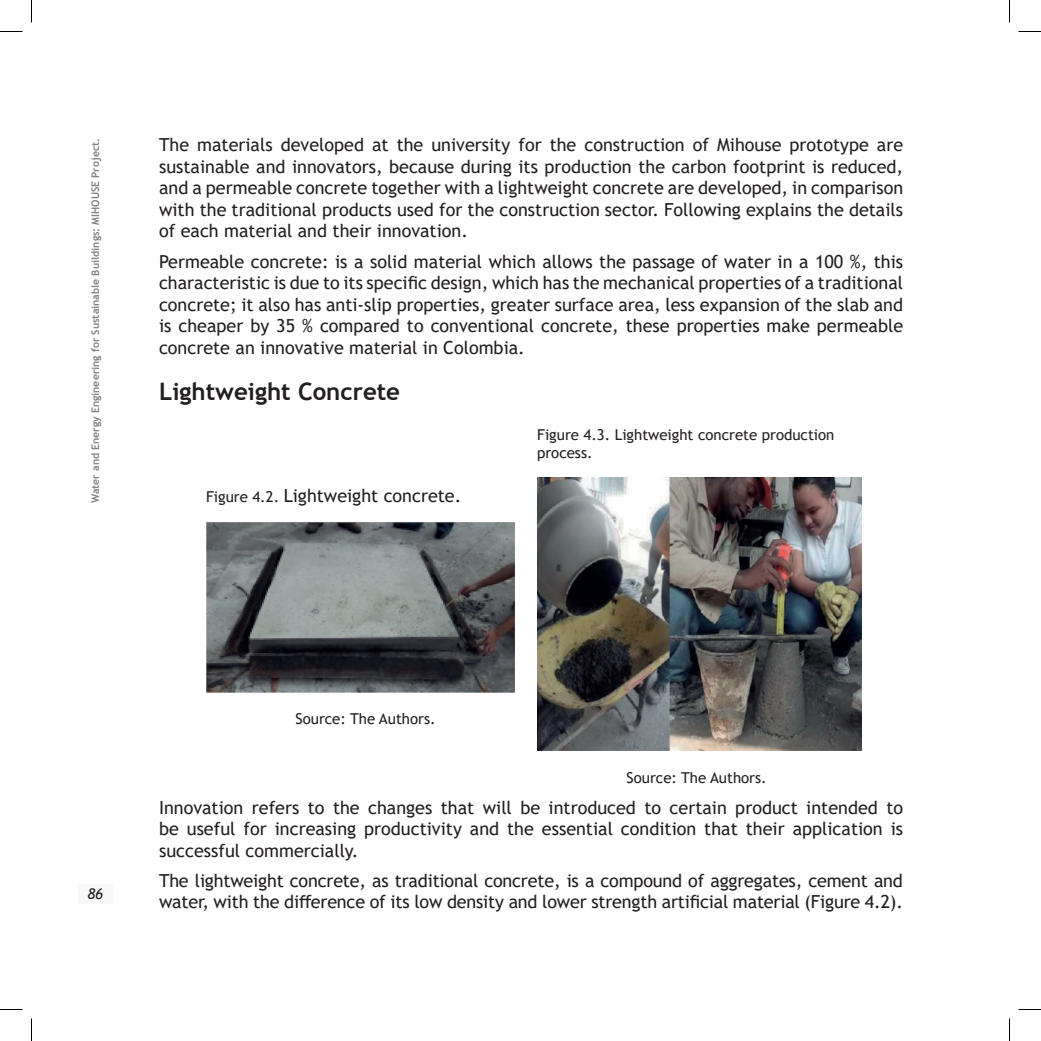
<style>
.page{position:relative;width:1041px;height:1041px;background:#fff}
.page>*{position:absolute;margin:0;border:0;box-sizing:border-box;transform-origin:0 0}
.titulo_2{font:700 24px "Trebuchet MS";color:#231f20}
.Cuerpo{font:18px/21.6px "Trebuchet MS";color:#231f20;text-align:justify}
.source{font:15px/18px "Trebuchet MS";color:#231f20}
.t1{font:italic 15px "Trebuchet MS";color:#231f20}
.t2{font:700 10.5px "Trebuchet MS";color:#808285}
.s1{font-size:15px}
</style>
<div class="page">
<div style="left:78px;top:884px;width:34px;height:19px;background:#f2f3f4"></div>
<img style="left:206px;top:522px;width:309px;height:171px">
<img style="left:537px;top:478px;width:324px;height:273px">
<svg style="left:0;top:31px;width:22px;height:1px"></svg>
<svg style="left:1018px;top:31px;width:23px;height:1px"></svg>
<svg style="left:0;top:1009px;width:22px;height:1px"></svg>
<svg style="left:1018px;top:1009px;width:23px;height:1px"></svg>
<svg style="left:31px;top:0;width:1px;height:23px"></svg>
<svg style="left:31px;top:1018px;width:1px;height:23px"></svg>
<svg style="left:1009px;top:0;width:1px;height:23px"></svg>
<svg style="left:1009px;top:1018px;width:1px;height:23px"></svg>
<p class="t2" style="left:89px;top:503px;width:367px;rotate:-90deg">Water and Energy Engineering for Sustainable Buildings: MIHOUSE Project.</p>
<p class="Cuerpo" style="left:159px;top:134px;width:746px">The materials developed at the university for the construction of Mihouse prototype are sustainable and innovators, because during its production the carbon footprint is reduced, and a permeable concrete together with a lightweight concrete are developed, in comparison with the traditional products used for the construction sector. Following explains the details of each material and their innovation.</p>
<p class="Cuerpo" style="left:159px;top:250px;width:746px">Permeable concrete: is a solid material which allows the passage of water in a 100 %, this characteristic is due to its specific design, which has the mechanical properties of a traditional concrete; it also has anti-slip properties, greater surface area, less expansion of the slab and is cheaper by 35 % compared to conventional concrete, these properties make permeable concrete an innovative material in Colombia.</p>
<p class="titulo_2" style="left:159px;top:376px;width:243px">Lightweight Concrete</p>
<p class="source" style="left:537px;top:425px;width:299px">Figure 4.3. Lightweight concrete production process.</p>
<p class="Cuerpo" style="left:206px;top:484px;width:257px"><span class="s1">Figure 4.2.</span> Lightweight concrete.</p>
<p class="t1" style="left:87px;top:885px;width:17px">86</p>
<p class="source" style="left:296px;top:709px;width:142px">Source: The Authors.</p>
<p class="source" style="left:627px;top:769px;width:142px">Source: The Authors.</p>
<p class="Cuerpo" style="left:159px;top:796px;width:746px">Innovation refers to the changes that will be introduced to certain product intended to be useful for increasing productivity and the essential condition that their application is successful commercially.</p>
<p class="Cuerpo" style="left:159px;top:870px;width:745px">The lightweight concrete, as traditional concrete, is a compound of aggregates, cement and water, with the difference of its low density and lower strength artificial material (Figure 4.2).</p>
</div>
